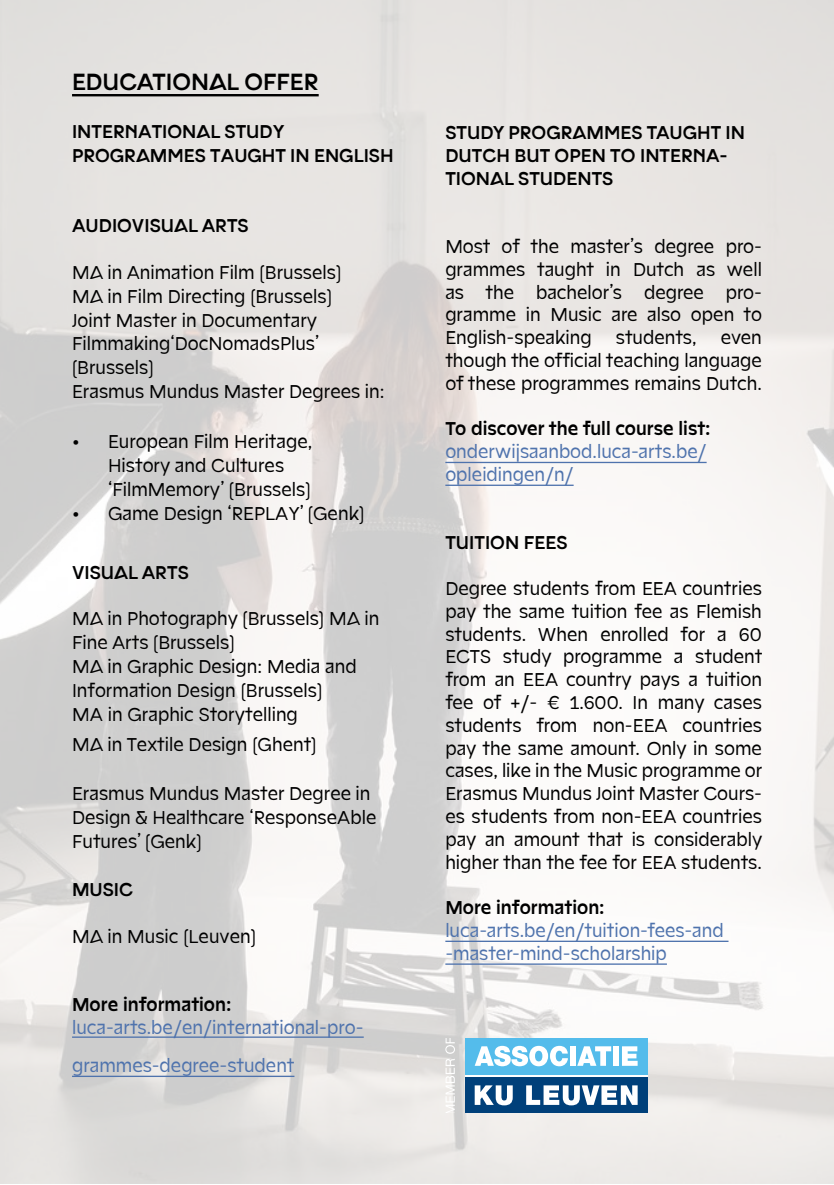
<style>
.page{position:relative;width:834px;height:1185px;background:#fff}
.page>*{position:absolute;margin:0;border:0;box-sizing:border-box;transform-origin:0 0}
.t1{font:700 24px "LUCA";color:#000}
.t2{font:19px/22.8px "LUCA";color:#000}
.t3{font:700 19px/22.8px "LUCA";color:#000}
.t4{font:19px/22.8px "LUCA";color:#4f73ad}
</style>
<div class="page">
<img style="left:0;top:0;width:833px;height:1183px">
<hr style="left:72px;top:94px;width:246px;height:2px;background:#000">
<hr style="left:72px;top:1076px;width:222px;height:1px;background:#4f73ad">
<hr style="left:72px;top:1036px;width:291px;height:2px;background:#4f73ad">
<div style="left:465px;top:1038px;width:182px;height:37px;background:#54bceb"></div>
<svg style="left:474px;top:1046px;width:93px;height:20px"></svg>
<div style="left:570px;top:1046px;width:6px;height:20px;background:#fff"></div>
<svg style="left:577px;top:1046px;width:34px;height:20px"></svg>
<div style="left:613px;top:1046px;width:6px;height:20px;background:#fff"></div>
<svg style="left:622px;top:1046px;width:15px;height:20px"></svg>
<div style="left:465px;top:1076px;width:182px;height:37px;background:#00407a"></div>
<svg style="left:474px;top:1085px;width:38px;height:20px"></svg>
<svg style="left:526px;top:1085px;width:111px;height:20px"></svg>
<hr style="left:465px;top:1075px;width:182px;height:1px;background:#fff">
<svg style="left:445px;top:1038px;width:10px;height:75px"></svg>
<hr style="left:445px;top:462px;width:261px;height:1px;background:#4f73ad">
<hr style="left:445px;top:485px;width:128px;height:1px;background:#4f73ad">
<hr style="left:445px;top:941px;width:283px;height:1px;background:#4f73ad">
<hr style="left:445px;top:963px;width:221px;height:2px;background:#4f73ad">
<p class="t1" style="left:72px;top:65px;width:248px">EDUCATIONAL OFFER</p>
<p class="t3" style="left:72px;top:119px;width:323px;line-height:23.8px">INTERNATIONAL STUDY<br>PROGRAMMES TAUGHT IN ENGLISH</p>
<p class="t3" style="left:72px;top:214px;width:178px">AUDIOVISUAL ARTS</p>
<p class="t2" style="left:72px;top:260px;width:314px;line-height:23.8px">MA in Animation Film (Brussels)<br>MA in Film Directing (Brussels)<br>Joint Master in Documentary<br>Filmmaking‘DocNomadsPlus’ (Brussels)<br>Erasmus Mundus Master Degrees in:</p>
<p class="t2" style="left:108px;top:430px;width:206px;line-height:23.8px;text-indent:-36px">• European Film Heritage,<br>History and Cultures ‘FilmMemory’ (Brussels)</p>
<p class="t2" style="left:72px;top:502px;width:294px">• Game Design ‘REPLAY’ (Genk)</p>
<p class="t3" style="left:72px;top:561px;width:118px">VISUAL ARTS</p>
<p class="t2" style="left:72px;top:607px;width:309px;line-height:23.8px">MA in Photography (Brussels) MA in<br>Fine Arts (Brussels)<br>MA in Graphic Design: Media and<br>Information Design (Brussels)<br>MA in Graphic Storytelling</p>
<p class="t2" style="left:72px;top:733px;width:246px">MA in Textile Design (Ghent)</p>
<p class="t2" style="left:72px;top:781px;width:306px;line-height:23.8px">Erasmus Mundus Master Degree in<br>Design &amp; Healthcare ‘ResponseAble<br>Futures’ (Genk)</p>
<p class="t3" style="left:72px;top:878px;width:63px">MUSIC</p>
<p class="t2" style="left:72px;top:925px;width:185px">MA in Music (Leuven)</p>
<p class="t3" style="left:72px;top:993px;width:161px">More information:</p>
<p class="t4" style="left:72px;top:1008px;width:293px;line-height:38.4px">luca-arts.be/en/international-pro&shy;grammes-degree-student</p>
<p class="t3" style="left:445px;top:121px;width:301px">STUDY PROGRAMMES TAUGHT IN<br>DUTCH BUT OPEN TO INTERNA-<br>TIONAL STUDENTS</p>
<p class="t2" style="left:445px;top:235px;width:318px;text-align:justify">Most of the master’s degree pro&shy;grammes taught in Dutch as well as the bachelor’s degree pro&shy;gramme in Music are also open to English-speaking</p>
<p class="t2" style="left:615px;top:326px;width:82px">students,</p>
<p class="t2" style="left:445px;top:326px;width:318px;text-align:justify;text-indent:275px">even though the official teaching language of these programmes remains Dutch.</p>
<p class="t3" style="left:445px;top:417px;width:267px">To discover the full course list:</p>
<p class="t4" style="left:445px;top:440px;width:263px">onderwijsaanbod.luca-arts.be/ opleidingen/n/</p>
<p class="t3" style="left:445px;top:531px;width:124px">TUITION FEES</p>
<p class="t2" style="left:445px;top:577px;width:318px;text-align:justify">Degree students from EEA countries pay the same tuition fee as Flemish students. When enrolled for a 60<br>ECTS study programme a student from an EEA country pays a tuition fee of +/- € 1.600. In many cases students from non-EEA countries pay the same amount. Only in some cases, like in the Music programme or Erasmus Mundus Joint Master Cours&shy;es students from non-EEA countries pay an amount that is considerably higher than the fee for EEA students.</p>
<p class="t3" style="left:445px;top:896px;width:161px">More information:</p>
<p class="t4" style="left:445px;top:919px;width:280px">luca-arts.be/en/tuition-fees-and -master-mind-scholarship</p>
</div>
